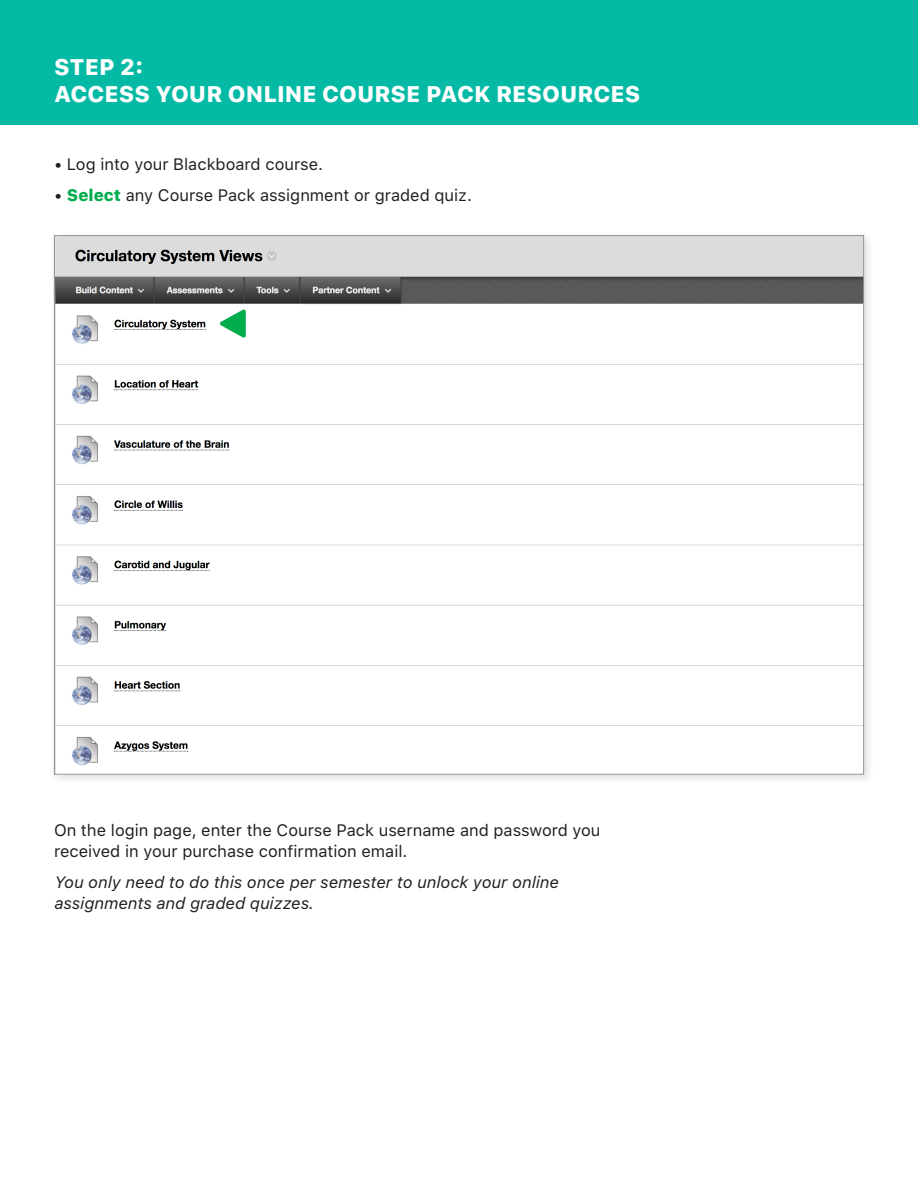
<style>
.page{position:relative;width:918px;height:1188px;background:#fff}
.page>*{position:absolute;margin:0;border:0;box-sizing:border-box;transform-origin:0 0}
.Step{font:800 22.5px "SFUI Text";color:#fff}
.Basic{font:16.5px/21px "SFUI Text";color:#231f20}
.Basic-2{font:italic 16.5px/21px "SFUI Text";color:#231f20}
.s1{font-weight:800;color:#00ac4c}
</style>
<div class="page">
<div style="left:49px;top:230px;width:826px;height:556px;background:#231f20;opacity:.15"></div>
<img style="left:56px;top:237px;width:806px;height:536px">
<div style="left:0;top:0;width:918px;height:124px;background:#05baa4"></div>
<svg style="left:220px;top:309px;width:26px;height:29px"></svg>
<p class="Step" style="left:54px;top:51px;width:91px">STEP 2:</p>
<p class="Step" style="left:54px;top:78px;width:588px">ACCESS YOUR ONLINE COURSE PACK RESOURCES</p>
<p class="Basic" style="left:54px;top:154px;width:271px">• Log into your Blackboard course.</p>
<p class="Basic" style="left:54px;top:185px;width:420px">• <span class="s1">Select</span> any Course Pack assignment or graded quiz.</p>
<p class="Basic" style="left:54px;top:820px;width:548px">On the login page, enter the Course Pack username and password you received in your purchase confirmation email.</p>
<p class="Basic-2" style="left:54px;top:872px;width:506px">You only need to do this once per semester to unlock your online assignments and graded quizzes.</p>
</div>
